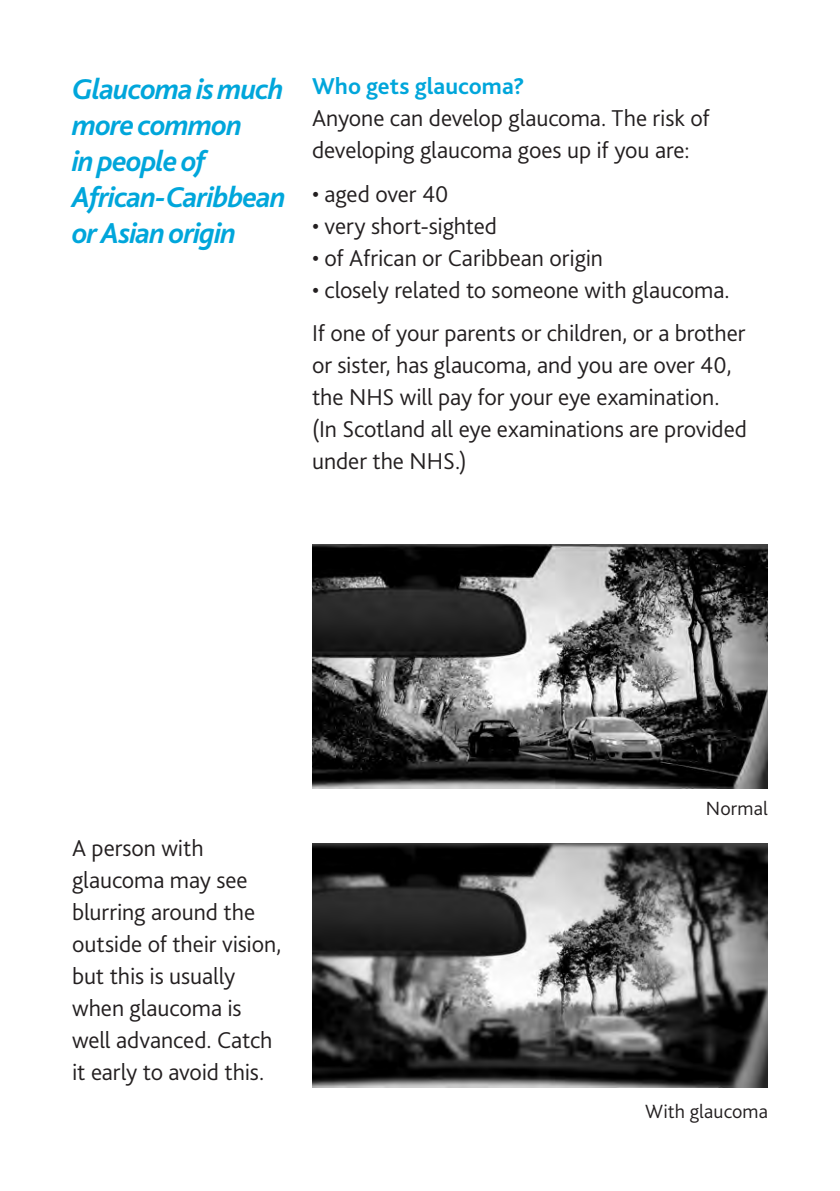
<style>
.page{position:relative;width:840px;height:1191px;background:#fff}
.page>*{position:absolute;margin:0;border:0;box-sizing:border-box;transform-origin:0 0}
.t1{font:italic 700 30px/36px "Bliss 2";letter-spacing:-.035em;color:#00a6db}
.t2{font:300 24px/32px "Bliss 2";letter-spacing:-.005em;color:#231f20}
.t3{font:300 20px "Bliss 2";letter-spacing:.005em;color:#231f20}
.s1{font-weight:700;color:#00a6db}
</style>
<div class="page">
<img style="left:312px;top:544px;width:455px;height:244px">
<img style="left:312px;top:844px;width:455px;height:243px">
<p class="t1" style="left:72px;top:70px;width:215px">Glaucoma is much more common<br>in people of<br>African-Caribbean or Asian origin</p>
<p class="t2" style="left:312px;top:70px;width:399px"><span class="s1">Who gets glaucoma?<br></span>Anyone can develop glaucoma. The risk of developing glaucoma goes up if you are:</p>
<p class="t2" style="left:312px;top:177px;width:138px">• aged over 40</p>
<p class="t2" style="left:312px;top:209px;width:186px">• very short-sighted</p>
<p class="t2" style="left:312px;top:241px;width:292px">• of African or Caribbean origin</p>
<p class="t2" style="left:312px;top:273px;width:419px">• closely related to someone with glaucoma.</p>
<p class="t2" style="left:312px;top:316px;width:436px">If one of your parents or children, or a brother or sister, has glaucoma, and you are over 40, the NHS will pay for your eye examination. (In Scotland all eye examinations are provided under the NHS.)</p>
<p class="t2" style="left:72px;top:831px;width:211px">A person with glaucoma may see blurring around the outside of their vision, but this is usually when glaucoma is well advanced. Catch it early to avoid this.</p>
<p class="t3" style="left:705px;top:795px;width:63px">Normal</p>
<p class="t3" style="left:644px;top:1098px;width:124px">With glaucoma</p>
</div>
